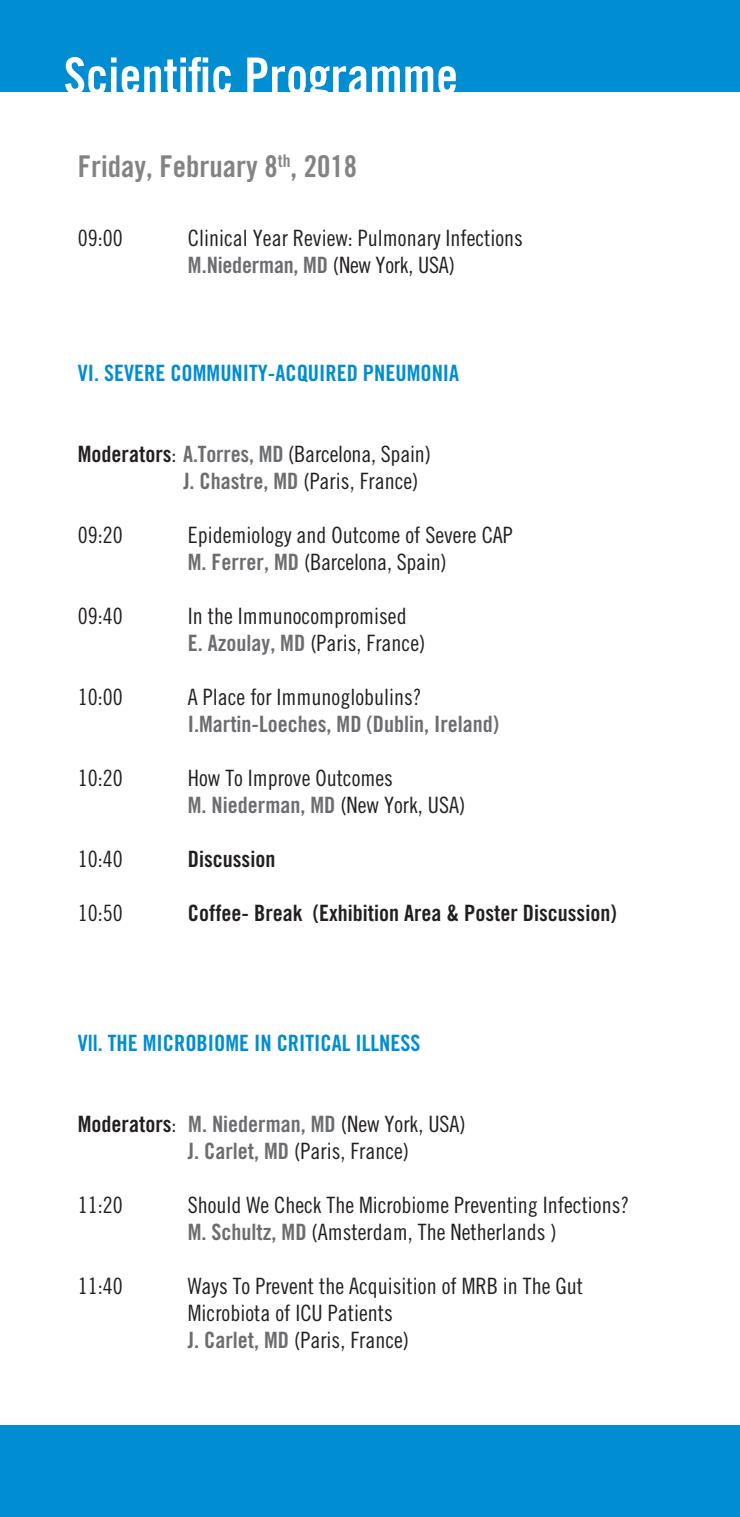
<style>
.page{position:relative;width:740px;height:1517px;background:#fff}
.page>*{position:absolute;margin:0;border:0;box-sizing:border-box;transform-origin:0 0}
.t1{font:50px "Trade Gothic Bold Cond Twenty";color:#fff}
.t2{font:30px "Trade Gothic Bold Cond Twenty";color:#838383}
.t3{font:22.5px/27px "Trade Gothic Cond Eighteen";color:#231f20}
.t4{font:22.5px "Trade Gothic Bold Cond Twenty";color:#6c6d70}
.t5{font:22.5px "Trade Gothic Bold Cond Twenty";color:#008dd1}
.t6{font:22.5px "Trade Gothic Bold Cond Twenty";color:#231f20}
.s1{font-family:"Trade Gothic Cond Eighteen";color:#231f20}
.s2{font-family:"Trade Gothic Bold Cond Twenty"}
.s3{font-family:"Trade Gothic Bold Cond Twenty";color:#6c6d70}
</style>
<div class="page">
<div style="left:0;top:1425px;width:740px;height:92px;background:#008dd1"></div>
<div style="left:0;top:0;width:740px;height:91px;background:#008dd1"></div>
<h1 class="t1" style="left:64px;top:45px;width:396px">Scientific Programme</h1>
<h2 class="t2" style="left:78px;top:148px;width:281px">Friday, February 8<sup>th</sup>, 2018</h2>
<p class="t3" style="left:78px;top:224px;width:46px">09:00</p>
<p class="t3" style="left:188px;top:224px;width:336px">Clinical Year Review: Pulmonary Infections</p>
<p class="t4" style="left:188px;top:251px;width:268px">M.Niederman, MD <span class="s1">(New York, USA)</span></p>
<p class="t5" style="left:78px;top:359px;width:383px">VI. SEVERE COMMUNITY-ACQUIRED PNEUMONIA</p>
<p class="t3" style="left:183px;top:440px;width:249px;text-indent:-105px"><span class="s2">Moderators</span>: <span class="s3">A.Torres, MD</span> (Barcelona, Spain)<br><span class="s3">J. Chastre, MD</span> (Paris, France)</p>
<p class="t3" style="left:78px;top:521px;width:46px">09:20</p>
<p class="t3" style="left:188px;top:521px;width:326px">Epidemiology and Outcome of Severe CAP<br><span class="s3">M. Ferrer, MD</span> (Barcelona, Spain)</p>
<p class="t3" style="left:78px;top:602px;width:46px">09:40</p>
<p class="t3" style="left:188px;top:602px;width:239px">In the Immunocompromised<br><span class="s3">E. Azoulay, MD</span> (Paris, France)</p>
<p class="t3" style="left:78px;top:683px;width:46px">10:00</p>
<p class="t3" style="left:188px;top:683px;width:235px">A Place for Immunoglobulins?</p>
<p class="t4" style="left:188px;top:710px;width:313px">I.Martin-Loeches, MD (Dublin, Ireland)</p>
<p class="t3" style="left:78px;top:764px;width:46px">10:20</p>
<p class="t3" style="left:188px;top:764px;width:207px">How To Improve Outcomes</p>
<p class="t4" style="left:188px;top:791px;width:279px">M. Niederman, MD <span class="s1">(New York, USA)</span></p>
<p class="t3" style="left:78px;top:845px;width:46px">10:40</p>
<p class="t6" style="left:188px;top:845px;width:89px">Discussion</p>
<p class="t3" style="left:78px;top:899px;width:46px">10:50</p>
<p class="t6" style="left:188px;top:899px;width:430px">Coffee- Break (Exhibition Area &amp; Poster Discussion)</p>
<p class="t5" style="left:78px;top:1029px;width:344px">Vll. THE MICROBIOME IN CRITICAL ILLNESS</p>
<p class="t3" style="left:188px;top:1110px;width:279px;text-indent:-110px"><span class="s2">Moderators</span>: <span class="s3">M. Niederman, MD</span> (New York, USA)<br><span class="s3">J. Carlet, MD</span> (Paris, France)</p>
<p class="t3" style="left:78px;top:1191px;width:46px">11:20</p>
<p class="t3" style="left:188px;top:1191px;width:443px">Should We Check The Microbiome Preventing Infections?<br><span class="s3">M. Schultz, MD</span> (Amsterdam, The Netherlands )</p>
<p class="t3" style="left:78px;top:1272px;width:46px">11:40</p>
<p class="t3" style="left:188px;top:1272px;width:396px">Ways To Prevent the Acquisition of MRB in The Gut<br>Microbiota of ICU Patients<br><span class="s3">J. Carlet, MD</span> (Paris, France)</p>
</div>
